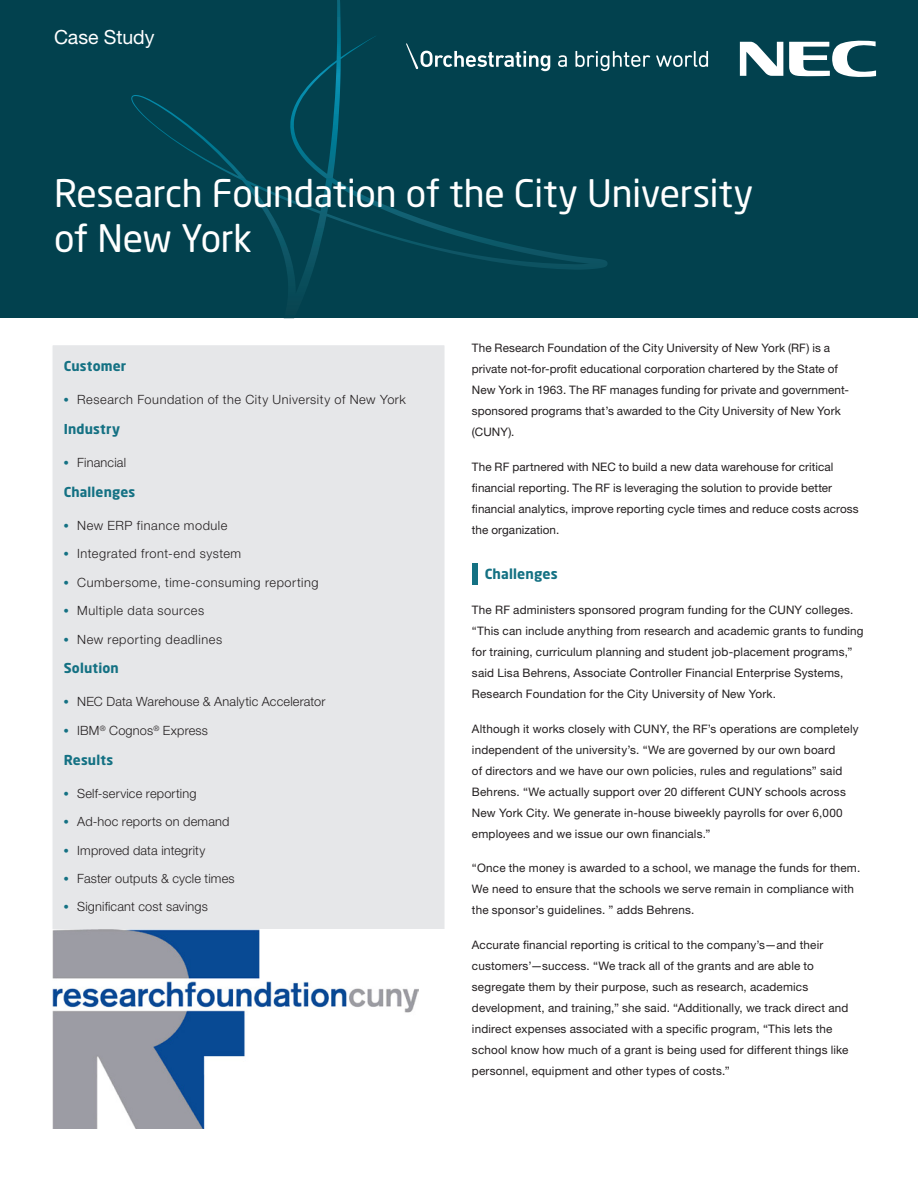
<style>
.page{position:relative;width:918px;height:1188px;background:#fff}
.page>*{position:absolute;margin:0;border:0;box-sizing:border-box;transform-origin:0 0}
.Doc_Title{font:37.5px/45px "Neo Sans Pro";letter-spacing:-.01em;color:#fff}
.t1{font:19.5px "Helvetica Neue LT Std";color:#fff}
.Heading_2{font:700 13.8px "Neo Sans Pro";letter-spacing:.01em;color:#147183}
.Body_Text{font:700 13.5px "Neo Sans Pro";letter-spacing:.015em;color:#147183}
.t2{font:300 12.75px "Helvetica Neue LT Std";letter-spacing:.03em;color:#231f20}
.t3{font:300 12.75px "Helvetica Neue LT Std";letter-spacing:.01em;color:#231f20}
.Body_Text-2{font:11.7px/21px "Helvetica Neue LT Std";letter-spacing:.015em;color:#231f20}
.s1{font-family:"Neo Sans Pro";font-weight:700;font-size:11.7px;color:#147183}
</style>
<div class="page">
<div style="left:0;top:0;width:918px;height:318px;background:#02414e"></div>
<svg style="left:131px;top:0;width:476px;height:290px"></svg>
<svg style="left:740px;top:42px;width:43px;height:34px"></svg>
<svg style="left:789px;top:40px;width:87px;height:37px"></svg>
<svg style="left:558px;top:55px;width:9px;height:12px"></svg>
<svg style="left:575px;top:51px;width:75px;height:20px"></svg>
<svg style="left:656px;top:51px;width:52px;height:16px"></svg>
<svg style="left:406px;top:43px;width:144px;height:28px"></svg>
<div style="left:51px;top:344px;width:395px;height:776px;background:#e6e7e9;border:2px solid #fff"></div>
<div style="left:472px;top:564px;width:5px;height:21px;background:#147183"></div>
<div style="left:51px;top:929px;width:395px;height:200px;background:#fff"></div>
<img style="left:53px;top:929px;width:366px;height:200px">
<p class="t1" style="left:54px;top:25px;width:102px">Case Study</p>
<p class="Doc_Title" style="left:54px;top:171px;width:701px">Research Foundation of the City University of New York</p>
<p class="Body_Text" style="left:64px;top:357px;width:64px">Customer</p>
<p class="t2" style="left:64px;top:392px;width:344px"><span class="s1">•</span> Research Foundation of the City University of New York</p>
<p class="Body_Text" style="left:64px;top:420px;width:58px">Industry</p>
<p class="t2" style="left:64px;top:455px;width:64px"><span class="s1">•</span> Financial</p>
<p class="Body_Text" style="left:64px;top:483px;width:73px">Challenges</p>
<p class="t2" style="left:64px;top:518px;width:165px"><span class="s1">•</span> New ERP finance module</p>
<p class="t2" style="left:64px;top:546px;width:179px"><span class="s1">•</span> Integrated front-end system</p>
<p class="t2" style="left:64px;top:574px;width:256px"><span class="s1">•</span> Cumbersome, time-consuming reporting</p>
<p class="t2" style="left:64px;top:603px;width:142px"><span class="s1">•</span> Multiple data sources</p>
<p class="t2" style="left:64px;top:631px;width:160px"><span class="s1">•</span> New reporting deadlines</p>
<p class="Body_Text" style="left:64px;top:660px;width:57px">Solution</p>
<p class="t3" style="left:64px;top:694px;width:263px"><span class="s1">•</span> NEC Data Warehouse &amp; Analytic Accelerator</p>
<p class="t2" style="left:64px;top:722px;width:146px"><span class="s1">•</span> IBM<sup>®</sup> Cognos<sup>®</sup> Express</p>
<p class="Body_Text" style="left:64px;top:751px;width:51px">Results</p>
<p class="t2" style="left:64px;top:785px;width:134px"><span class="s1">•</span> Self-service reporting</p>
<p class="t2" style="left:64px;top:814px;width:167px"><span class="s1">•</span> Ad-hoc reports on demand</p>
<p class="t3" style="left:64px;top:842px;width:143px"><span class="s1">•</span> Improved data integrity</p>
<p class="t3" style="left:64px;top:871px;width:172px"><span class="s1">•</span> Faster outputs &amp; cycle times</p>
<p class="t3" style="left:64px;top:899px;width:146px"><span class="s1">•</span> Significant cost savings</p>
<p class="Body_Text-2" style="left:472px;top:337px;width:379px">The Research Foundation of the City University of New York (RF) is a private not-for-profit educational corporation chartered by the State of New York in 1963. The RF manages funding for private and government&shy;sponsored programs that’s awarded to the City University of New York (CUNY).</p>
<p class="Body_Text-2" style="left:472px;top:456px;width:388px">The RF partnered with NEC to build a new data warehouse for critical financial reporting. The RF is leveraging the solution to provide better financial analytics, improve reporting cycle times and reduce costs across the organization.</p>
<p class="Heading_2" style="left:485px;top:566px;width:74px">Challenges</p>
<p class="Body_Text-2" style="left:472px;top:600px;width:393px">The RF administers sponsored program funding for the CUNY colleges. “This can include anything from research and academic grants to funding for training, curriculum planning and student job-placement programs,” said Lisa Behrens, Associate Controller Financial Enterprise Systems, Research Foundation for the City University of New York.</p>
<p class="Body_Text-2" style="left:472px;top:718px;width:388px">Although it works closely with CUNY, the RF’s operations are completely independent of the university’s. “We are governed by our own board<br>of directors and we have our own policies, rules and regulations” said Behrens. “We actually support over 20 different CUNY schools across New York City. We generate in-house biweekly payrolls for over 6,000 employees and we issue our own financials.”</p>
<p class="Body_Text-2" style="left:472px;top:858px;width:390px">“Once the money is awarded to a school, we manage the funds for them.<br>We need to ensure that the schools we serve remain in compliance with the sponsor’s guidelines. ” adds Behrens.</p>
<p class="Body_Text-2" style="left:472px;top:934px;width:378px">Accurate financial reporting is critical to the company’s—and their customers’—success. “We track all of the grants and are able to segregate them by their purpose, such as research, academics development, and training,” she said. “Additionally, we track direct and indirect expenses associated with a specific program, “This lets the school know how much of a grant is being used for different things like personnel, equipment and other types of costs.”</p>
</div>
